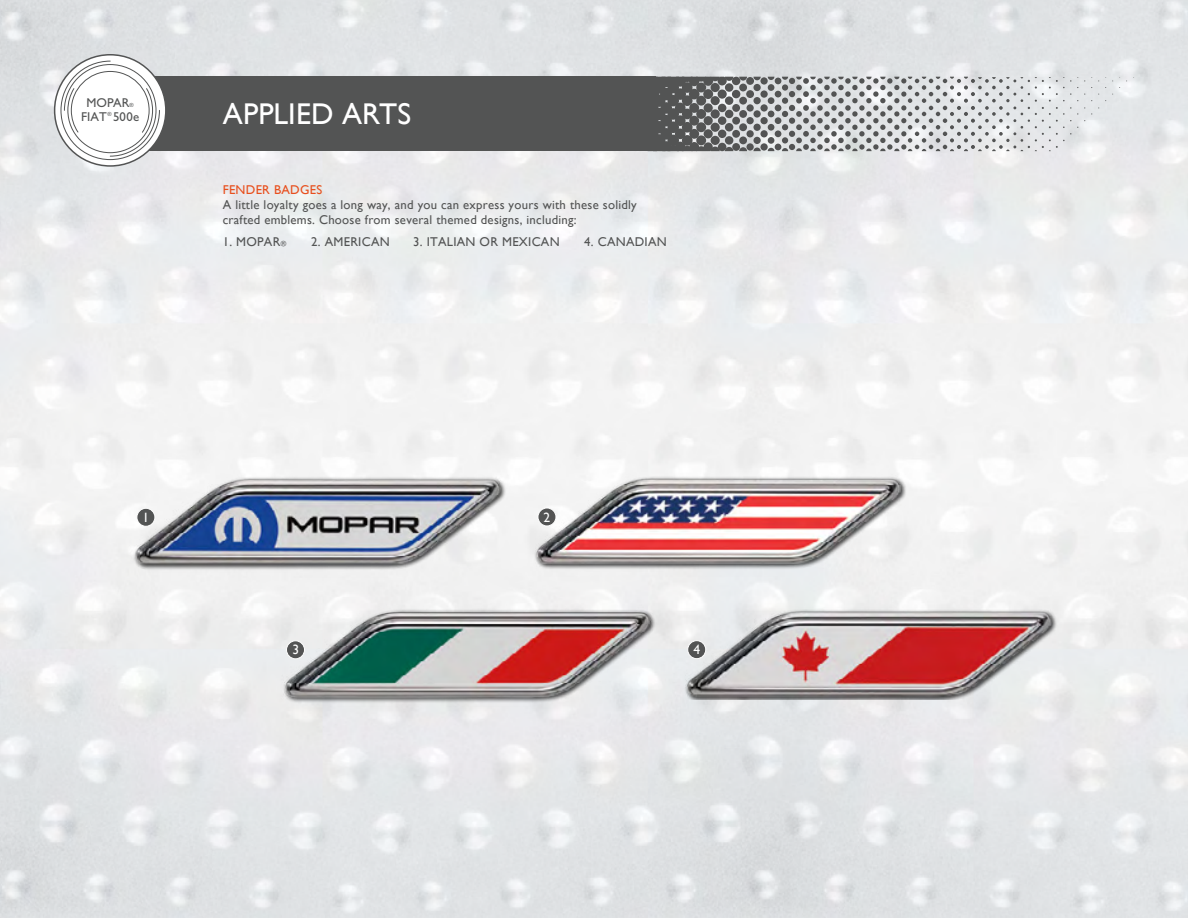
<style>
.page{position:relative;width:1188px;height:918px;background:#fff}
.page>*{position:absolute;margin:0;border:0;box-sizing:border-box;transform-origin:0 0}
.t1{font:30px "Gill Sans";letter-spacing:.005em;color:#fff}
.t2{font:13.5px "Gill Sans";color:#fff}
.t3{font:12.9px "Gill Sans";letter-spacing:.01em;color:#535454}
.t4{font:12.75px/15px "Gill Sans";letter-spacing:.02em;color:#535454}
.t5{font:12.75px "Gill Sans";letter-spacing:.02em;color:#e84f1d}
.t6{font:5.7px "Gill Sans";color:#535454}
.s1{font-size:7.5px}
</style>
<div class="page">
<img style="left:0;top:0;width:1188px;height:918px">
<img style="left:114px;top:459px;width:810px;height:132px">
<img style="left:274px;top:589px;width:403px;height:129px">
<img style="left:661px;top:568px;width:413px;height:132px">
<div style="left:760px;top:77px;width:8px;height:8px;background:#535454;border-radius:50%"></div>
<div style="left:760px;top:90px;width:8px;height:8px;background:#535454;border-radius:50%"></div>
<div style="left:760px;top:104px;width:8px;height:8px;background:#535454;border-radius:50%"></div>
<div style="left:760px;top:117px;width:8px;height:7px;background:#535454;border-radius:50%"></div>
<div style="left:760px;top:130px;width:8px;height:7px;background:#535454;border-radius:50%"></div>
<div style="left:760px;top:143px;width:8px;height:8px;background:#535454;border-radius:50%"></div>
<div style="left:753px;top:84px;width:8px;height:7px;background:#535454;border-radius:50%"></div>
<div style="left:753px;top:97px;width:8px;height:7px;background:#535454;border-radius:50%"></div>
<svg style="left:753px;top:77px;width:8px;height:3px"></svg>
<div style="left:753px;top:110px;width:8px;height:8px;background:#535454;border-radius:50%"></div>
<div style="left:753px;top:124px;width:8px;height:7px;background:#535454;border-radius:50%"></div>
<div style="left:753px;top:137px;width:8px;height:7px;background:#535454;border-radius:50%"></div>
<svg style="left:753px;top:148px;width:8px;height:3px"></svg>
<div style="left:746px;top:77px;width:8px;height:8px;background:#535454;border-radius:50%"></div>
<div style="left:746px;top:90px;width:8px;height:8px;background:#535454;border-radius:50%"></div>
<div style="left:746px;top:104px;width:8px;height:8px;background:#535454;border-radius:50%"></div>
<div style="left:746px;top:117px;width:8px;height:7px;background:#535454;border-radius:50%"></div>
<div style="left:746px;top:130px;width:8px;height:7px;background:#535454;border-radius:50%"></div>
<div style="left:746px;top:143px;width:8px;height:8px;background:#535454;border-radius:50%"></div>
<div style="left:739px;top:84px;width:8px;height:7px;background:#535454;border-radius:50%"></div>
<div style="left:739px;top:97px;width:8px;height:8px;background:#535454;border-radius:50%"></div>
<svg style="left:739px;top:77px;width:8px;height:4px"></svg>
<div style="left:739px;top:110px;width:8px;height:8px;background:#535454;border-radius:50%"></div>
<div style="left:739px;top:123px;width:8px;height:8px;background:#535454;border-radius:50%"></div>
<div style="left:739px;top:136px;width:8px;height:8px;background:#535454;border-radius:50%"></div>
<svg style="left:739px;top:147px;width:8px;height:4px"></svg>
<div style="left:732px;top:77px;width:8px;height:8px;background:#535454;border-radius:50%"></div>
<div style="left:732px;top:90px;width:8px;height:8px;background:#535454;border-radius:50%"></div>
<div style="left:732px;top:104px;width:8px;height:8px;background:#535454;border-radius:50%"></div>
<div style="left:732px;top:117px;width:8px;height:8px;background:#535454;border-radius:50%"></div>
<div style="left:732px;top:130px;width:8px;height:8px;background:#535454;border-radius:50%"></div>
<div style="left:732px;top:143px;width:8px;height:8px;background:#535454;border-radius:50%"></div>
<div style="left:725px;top:83px;width:8px;height:9px;background:#535454;border-radius:50%"></div>
<div style="left:725px;top:96px;width:8px;height:9px;background:#535454;border-radius:50%"></div>
<div style="left:725px;top:110px;width:8px;height:8px;background:#535454;border-radius:50%"></div>
<div style="left:725px;top:123px;width:8px;height:8px;background:#535454;border-radius:50%"></div>
<div style="left:725px;top:136px;width:8px;height:9px;background:#535454;border-radius:50%"></div>
<div style="left:718px;top:90px;width:9px;height:9px;background:#535454;border-radius:50%"></div>
<div style="left:718px;top:104px;width:8px;height:8px;background:#535454;border-radius:50%"></div>
<div style="left:718px;top:116px;width:8px;height:9px;background:#535454;border-radius:50%"></div>
<div style="left:718px;top:130px;width:8px;height:8px;background:#535454;border-radius:50%"></div>
<div style="left:711px;top:83px;width:9px;height:9px;background:#535454;border-radius:50%"></div>
<div style="left:711px;top:96px;width:9px;height:9px;background:#535454;border-radius:50%"></div>
<div style="left:711px;top:109px;width:9px;height:10px;background:#535454;border-radius:50%"></div>
<div style="left:711px;top:123px;width:9px;height:9px;background:#535454;border-radius:50%"></div>
<div style="left:711px;top:136px;width:9px;height:9px;background:#535454;border-radius:50%"></div>
<div style="left:703px;top:89px;width:10px;height:10px;background:#535454;border-radius:50%"></div>
<div style="left:704px;top:103px;width:9px;height:10px;background:#535454;border-radius:50%"></div>
<div style="left:704px;top:116px;width:9px;height:9px;background:#535454;border-radius:50%"></div>
<div style="left:704px;top:129px;width:9px;height:9px;background:#535454;border-radius:50%"></div>
<div style="left:696px;top:83px;width:10px;height:9px;background:#535454;border-radius:50%"></div>
<div style="left:696px;top:96px;width:10px;height:10px;background:#535454;border-radius:50%"></div>
<div style="left:696px;top:109px;width:10px;height:10px;background:#535454;border-radius:50%"></div>
<div style="left:696px;top:122px;width:10px;height:10px;background:#535454;border-radius:50%"></div>
<div style="left:696px;top:135px;width:10px;height:10px;background:#535454;border-radius:50%"></div>
<div style="left:689px;top:89px;width:11px;height:10px;background:#535454;border-radius:50%"></div>
<div style="left:689px;top:103px;width:10px;height:10px;background:#535454;border-radius:50%"></div>
<div style="left:689px;top:116px;width:10px;height:10px;background:#535454;border-radius:50%"></div>
<div style="left:689px;top:129px;width:10px;height:10px;background:#535454;border-radius:50%"></div>
<div style="left:682px;top:82px;width:11px;height:11px;background:#535454;border-radius:50%"></div>
<div style="left:682px;top:95px;width:11px;height:11px;background:#535454;border-radius:50%"></div>
<div style="left:682px;top:109px;width:11px;height:10px;background:#535454;border-radius:50%"></div>
<div style="left:682px;top:122px;width:11px;height:11px;background:#535454;border-radius:50%"></div>
<div style="left:682px;top:135px;width:11px;height:11px;background:#535454;border-radius:50%"></div>
<div style="left:674px;top:88px;width:12px;height:12px;background:#535454;border-radius:50%"></div>
<div style="left:675px;top:103px;width:11px;height:10px;background:#535454;border-radius:50%"></div>
<div style="left:675px;top:115px;width:11px;height:11px;background:#535454;border-radius:50%"></div>
<div style="left:675px;top:129px;width:11px;height:10px;background:#535454;border-radius:50%"></div>
<div style="left:668px;top:82px;width:11px;height:11px;background:#535454;border-radius:50%"></div>
<div style="left:668px;top:95px;width:11px;height:11px;background:#535454;border-radius:50%"></div>
<div style="left:668px;top:108px;width:11px;height:12px;background:#535454;border-radius:50%"></div>
<div style="left:668px;top:122px;width:11px;height:11px;background:#535454;border-radius:50%"></div>
<div style="left:668px;top:135px;width:11px;height:11px;background:#535454;border-radius:50%"></div>
<div style="left:660px;top:88px;width:12px;height:12px;background:#535454;border-radius:50%"></div>
<div style="left:661px;top:102px;width:11px;height:12px;background:#535454;border-radius:50%"></div>
<div style="left:661px;top:115px;width:11px;height:11px;background:#535454;border-radius:50%"></div>
<div style="left:661px;top:128px;width:11px;height:12px;background:#535454;border-radius:50%"></div>
<div style="left:653px;top:81px;width:12px;height:13px;background:#535454;border-radius:50%"></div>
<div style="left:653px;top:94px;width:12px;height:13px;background:#535454;border-radius:50%"></div>
<div style="left:653px;top:108px;width:12px;height:12px;background:#535454;border-radius:50%"></div>
<div style="left:653px;top:121px;width:12px;height:12px;background:#535454;border-radius:50%"></div>
<div style="left:653px;top:134px;width:12px;height:13px;background:#535454;border-radius:50%"></div>
<svg style="left:655px;top:77px;width:78px;height:11px"></svg>
<div style="left:646px;top:87px;width:13px;height:14px;background:#535454;border-radius:50%"></div>
<div style="left:646px;top:102px;width:13px;height:12px;background:#535454;border-radius:50%"></div>
<div style="left:646px;top:114px;width:13px;height:13px;background:#535454;border-radius:50%"></div>
<div style="left:646px;top:128px;width:13px;height:12px;background:#535454;border-radius:50%"></div>
<svg style="left:655px;top:141px;width:78px;height:10px"></svg>
<div style="left:124px;top:77px;width:531px;height:74px;background:#535454"></div>
<svg style="left:55px;top:55px;width:111px;height:111px"></svg>
<div style="left:54px;top:54px;width:113px;height:113px;border:2px solid #535454;border-radius:50%"></div>
<svg style="left:60px;top:60px;width:100px;height:101px"></svg>
<svg style="left:768px;top:77px;width:303px;height:74px;background:#c7cacb"></svg>
<div style="left:538px;top:508px;width:18px;height:18px;background:#535454;border-radius:50%"></div>
<div style="left:538px;top:508px;width:18px;height:18px;border:1px solid #fff;border-radius:50%"></div>
<div style="left:688px;top:641px;width:18px;height:18px;background:#535454;border-radius:50%"></div>
<div style="left:687px;top:640px;width:19px;height:19px;border:1px solid #fff;border-radius:50%"></div>
<div style="left:137px;top:508px;width:18px;height:18px;background:#535454;border-radius:50%"></div>
<div style="left:137px;top:508px;width:18px;height:19px;border:1px solid #fff;border-radius:50%"></div>
<div style="left:287px;top:641px;width:18px;height:18px;background:#535454;border-radius:50%"></div>
<div style="left:286px;top:640px;width:19px;height:19px;border:1px solid #fff;border-radius:50%"></div>
<p class="t3" style="left:86px;top:95px;width:45px">MOPAR</p>
<p class="t6" style="left:130px;top:102px;width:6px">®</p>
<p class="t3" style="left:81px;top:109px;width:27px">FIAT</p>
<p class="t6" style="left:107px;top:110px;width:6px">®</p>
<p class="t3" style="left:113px;top:109px;width:27px">500e</p>
<h1 class="t1" style="left:223px;top:96px;width:190px">APPLIED ARTS</h1>
<p class="t5" style="left:223px;top:182px;width:101px">FENDER BADGES</p>
<p class="t4" style="left:223px;top:197px;width:416px">A little loyalty goes a long way, and you can express yours with these solidly crafted emblems. Choose from several themed designs, including:</p>
<p class="t4" style="left:223px;top:235px;width:65px">1. MOPAR<span class="s1">®</span></p>
<p class="t4" style="left:311px;top:235px;width:80px">2. AMERICAN</p>
<p class="t4" style="left:413px;top:235px;width:148px">3. ITALIAN OR MEXICAN</p>
<p class="t4" style="left:584px;top:235px;width:84px">4. CANADIAN</p>
<p class="t2" style="left:143px;top:509px;width:8px">1</p>
<p class="t2" style="left:292px;top:642px;width:8px">3</p>
<p class="t2" style="left:544px;top:509px;width:8px">2</p>
<p class="t2" style="left:693px;top:642px;width:8px">4</p>
</div>
